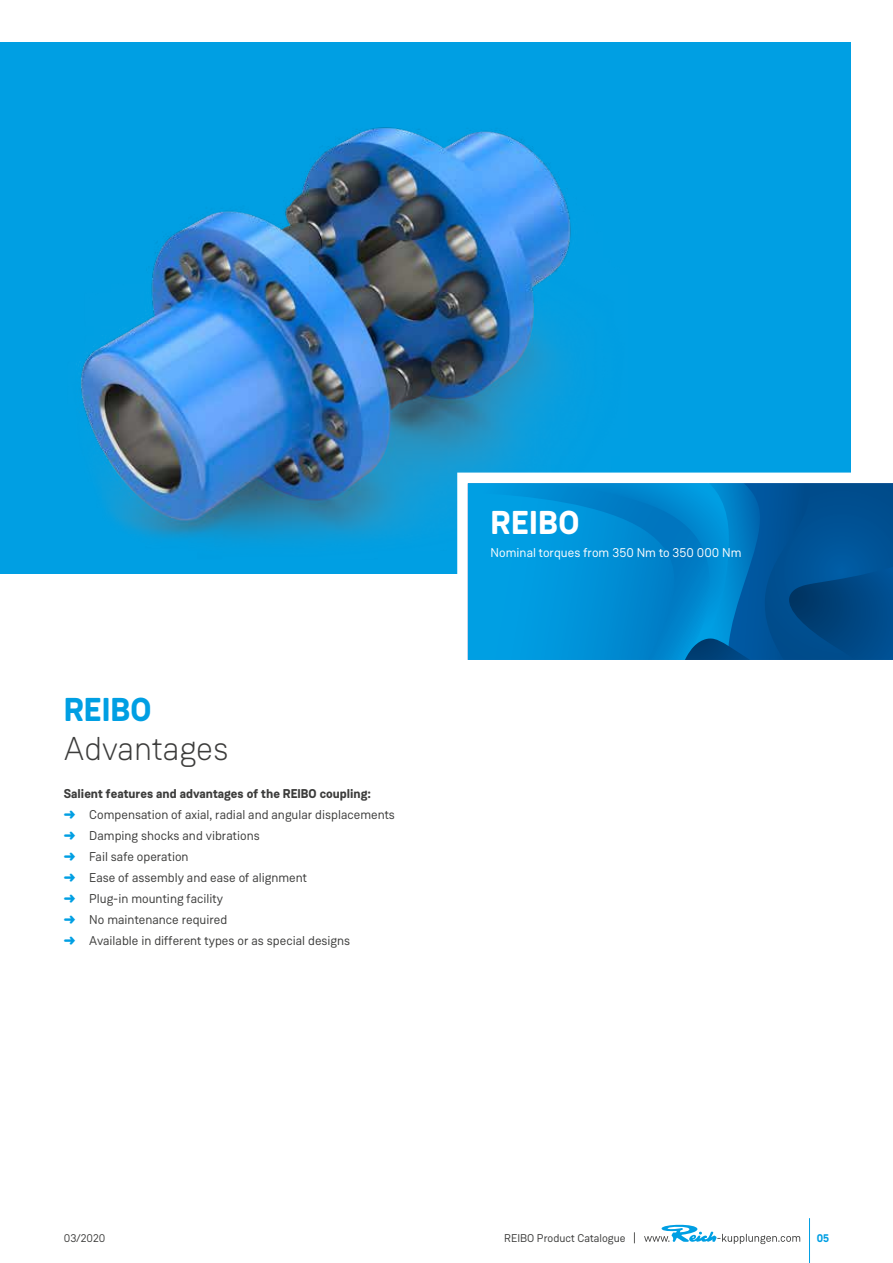
<style>
.page{position:relative;width:893px;height:1263px;background:#fff}
.page>*{position:absolute;margin:0;border:0;box-sizing:border-box;transform-origin:0 0}
.t1{font:300 33px "Weissenhof Grotesk";color:#3c3c3b}
.t2{font:700 33px "Weissenhof Grotesk";color:#009fe3}
.t3{font:700 33px "Weissenhof Grotesk";letter-spacing:.01em;color:#fff}
.t4{font:12.75px/21px "Weissenhof Grotesk";color:#3c3c3b}
.t5{font:12.75px "Weissenhof Grotesk";color:#fff}
.t6{font:11.25px "Weissenhof Grotesk";color:#3c3c3b}
.t7{font:700 11.25px "Weissenhof Grotesk";color:#009fe3}
.s1{font-weight:700}
.s2{color:#009fe3}
</style>
<div class="page">
<hr style="left:809px;top:1218px;width:1px;height:45px;background:#009fe3">
<svg style="left:644px;top:1224px;width:156px;height:20px"></svg>
<div style="left:0;top:43px;width:850px;height:531px;background:#009fe3"></div>
<img style="left:0;top:42px;width:627px;height:498px">
<svg style="left:452px;top:467px;width:441px;height:193px"></svg>
<h1 class="t2" style="left:64px;top:689px;width:89px">REIBO</h1>
<h1 class="t1" style="left:64px;top:729px;width:166px">Advantages</h1>
<p class="t4" style="left:64px;top:783px;width:333px"><span class="s1">Salient features and advantages of the REIBO coupling:<br></span><span class="s2">➜</span> Compensation of axial, radial and angular displacements <span class="s2">➜</span> Damping shocks and vibrations<br><span class="s2">➜</span> Fail safe operation<br><span class="s2">➜</span> Ease of assembly and ease of alignment<br><span class="s2">➜</span> Plug-in mounting facility<br><span class="s2">➜</span> No maintenance required<br><span class="s2">➜</span> Available in different types or as special designs</p>
<h1 class="t3" style="left:491px;top:502px;width:90px">REIBO</h1>
<p class="t5" style="left:491px;top:545px;width:252px">Nominal torques from 350 Nm to 350 000 Nm</p>
<p class="t6" style="left:64px;top:1231px;width:43px">03/2020</p>
<p class="t6" style="left:504px;top:1231px;width:123px">REIBO Product Catalogue</p>
<p class="t7" style="left:817px;top:1231px;width:14px">05</p>
</div>
